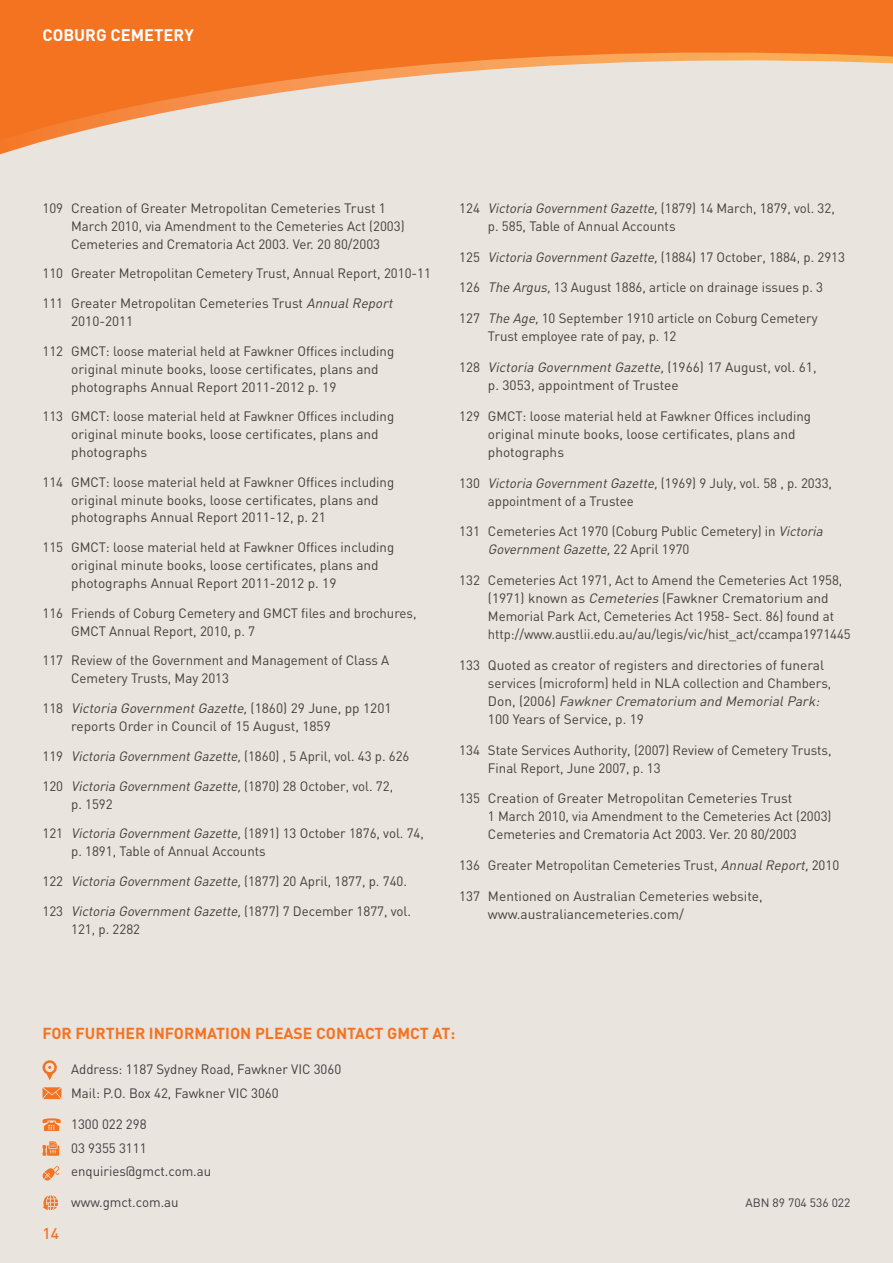
<style>
.page{position:relative;width:893px;height:1263px;background:#eae4df}
.page>*{position:absolute;margin:0;border:0;box-sizing:border-box;transform-origin:0 0}
.t1{font:700 16.5px "DIN";color:#fff}
.t2{font:700 15.75px "DIN";color:#f47321}
.t3{font:500 15.3px "DIN";color:#f47321}
.Body_text{font:13.5px/18px "DIN";color:#453f3c}
.t4{font:13.5px "DIN";color:#3e3e3f}
.t5{font:12px "DIN";color:#3e3e3f}
.s1{font-style:italic}
</style>
<div class="page">
<svg style="left:43px;top:1060px;width:14px;height:20px"></svg>
<svg style="left:43px;top:1087px;width:18px;height:12px"></svg>
<svg style="left:42px;top:1118px;width:19px;height:13px"></svg>
<svg style="left:43px;top:1141px;width:16px;height:15px"></svg>
<svg style="left:42px;top:1166px;width:17px;height:15px"></svg>
<svg style="left:43px;top:1195px;width:15px;height:15px"></svg>
<p class="t1" style="left:43px;top:25px;width:153px">COBURG CEMETERY</p>
<p class="Body_text" style="left:71px;top:199px;width:335px;text-indent:-29px">109 Creation of Greater Metropolitan Cemeteries Trust 1<br>March 2010, via Amendment to the Cemeteries Act (2003)<br>Cemeteries and Crematoria Act 2003. Ver. 20 80/2003</p>
<p class="Body_text" style="left:43px;top:264px;width:390px">110 Greater Metropolitan Cemetery Trust, Annual Report, 2010-11</p>
<p class="Body_text" style="left:71px;top:294px;width:326px;text-indent:-29px">111 Greater Metropolitan Cemeteries Trust <span class="s1">AnnualReport<br></span>2010-2011</p>
<p class="Body_text" style="left:71px;top:342px;width:324px;text-indent:-29px">112 GMCT: loose material held at Fawkner Offices including original minute books, loose certificates, plans and photographs Annual Report 2011-2012 p. 19</p>
<p class="Body_text" style="left:71px;top:407px;width:324px;text-indent:-29px">113 GMCT: loose material held at Fawkner Offices including original minute books, loose certificates, plans and photographs</p>
<p class="Body_text" style="left:71px;top:473px;width:324px;text-indent:-29px">114 GMCT: loose material held at Fawkner Offices including original minute books, loose certificates, plans and photographs Annual Report 2011-12, p. 21</p>
<p class="Body_text" style="left:71px;top:538px;width:324px;text-indent:-29px">115 GMCT: loose material held at Fawkner Offices including original minute books, loose certificates, plans and photographs Annual Report 2011-2012 p. 19</p>
<p class="Body_text" style="left:71px;top:604px;width:347px;text-indent:-29px">116 Friends of Coburg Cemetery and GMCT files and brochures,<br>GMCT Annual Report, 2010, p. 7</p>
<p class="Body_text" style="left:71px;top:651px;width:320px;text-indent:-29px">117 Review of the Government and Management of Class A<br>Cemetery Trusts, May 2013</p>
<p class="Body_text" style="left:71px;top:699px;width:322px;text-indent:-29px">1 1 8 <span class="s1">Victoria GovernmentGazette,</span>( 1 8 6 0 ) 2 9 J u n e , p p 1 2 0 1 reports Order in Council of 15 August, 1859</p>
<p class="Body_text" style="left:43px;top:747px;width:369px">1 1 9 <span class="s1">Victoria GovernmentGazette,</span>( 1 8 6 0 ) , 5 A p r i l , vo l . 43 p . 6 2 6</p>
<p class="Body_text" style="left:71px;top:777px;width:323px;text-indent:-29px">1 2 0 <span class="s1">Victoria GovernmentGazette,</span>( 1 8 7 0 ) 2 8 O ct o b e r , vo l . 7 2 , p. 1592</p>
<p class="Body_text" style="left:71px;top:824px;width:354px;text-indent:-29px">121 <span class="s1">Victoria GovernmentGazette,</span>(1891) 13 October 1876, vol. 74, p. 1891, Table of Annual Accounts</p>
<p class="Body_text" style="left:43px;top:872px;width:366px">1 2 2 <span class="s1">Victoria GovernmentGazette,</span>( 1 8 7 7 ) 2 0 Ap ri l , 1 8 7 7 , p . 740 .</p>
<p class="Body_text" style="left:71px;top:902px;width:341px;text-indent:-29px">1 2 3 <span class="s1">Victoria GovernmentGazette,</span>( 1 8 7 7 ) 7 D e ce m b e r 1 8 7 7 , vo l .<br>121, p. 2282</p>
<p class="Body_text" style="left:488px;top:199px;width:348px;text-indent:-29px">124 <span class="s1">Victoria GovernmentGazette,</span>(1879) 14 March, 1879, vol. 32, p. 585, Table of Annual Accounts</p>
<p class="Body_text" style="left:459px;top:248px;width:387px">125 <span class="s1">Victoria GovernmentGazette,</span>(1884) 17 October, 1884, p. 2913</p>
<p class="Body_text" style="left:459px;top:278px;width:365px">126 <span class="s1">The Argus,</span>13 August 1886, article on drainage issues p. 3</p>
<p class="Body_text" style="left:488px;top:309px;width:331px;text-indent:-29px">127 <span class="s1">The Age,</span>10 September 1910 article on Coburg Cemetery<br>Trust employee rate of pay, p. 12</p>
<p class="Body_text" style="left:488px;top:358px;width:330px;text-indent:-29px">1 2 8 <span class="s1">Victoria GovernmentGazette,</span>( 1 9 6 6 ) 1 7 A u g u st , vo l . 6 1 , p. 3053, appointment of Trustee</p>
<p class="Body_text" style="left:488px;top:407px;width:324px;text-indent:-29px">129 GMCT: loose material held at Fawkner Offices including original minute books, loose certificates, plans and photographs</p>
<p class="Body_text" style="left:488px;top:473px;width:346px;text-indent:-29px">1 3 0 <span class="s1">Victoria GovernmentGazette,</span>( 1 9 6 9 ) 9 J u ly , vo l . 5 8 , p . 2 0 3 3 , appointment of a Trustee</p>
<p class="Body_text" style="left:488px;top:522px;width:340px;text-indent:-29px">131 Cemeteries Act 1970 (Coburg Public Cemetery) in <span class="s1">Victoria<br>GovernmentGazette,</span>2 2 A p r i l 1 9 7 0</p>
<p class="Body_text" style="left:488px;top:571px;width:364px;text-indent:-29px">132 Cemeteries Act 1971, Act to Amend the Cemeteries Act 1958, (1971) known as <span class="s1">Cemeteries</span> (Fawkner Crematorium and Memorial Park Act, Cemeteries Act 1958- Sect. 86) found at http://www.austlii.edu.au/au/legis/vic/hist_act/ccampa1971445</p>
<p class="Body_text" style="left:488px;top:656px;width:345px;text-indent:-29px">133 Quoted as creator of registers and directories of funeral services (microform) held in NLA collection and Chambers, D o n , ( 2 0 0 6 ) <span class="s1">FawknerCrematorium and MemorialPark:<br></span>100 Years of Service, p. 19</p>
<p class="Body_text" style="left:488px;top:740px;width:345px;text-indent:-29px">134 State Services Authority, (2007) Review of Cemetery Trusts,<br>Final Report, June 2007, p. 13</p>
<p class="Body_text" style="left:488px;top:789px;width:345px;text-indent:-29px">135 Creation of Greater Metropolitan Cemeteries Trust<br>1 March 2010, via Amendment to the Cemeteries Act (2003)<br>Cemeteries and Crematoria Act 2003. Ver. 20 80/2003</p>
<p class="Body_text" style="left:459px;top:856px;width:382px">136 Greater Metropolitan Cemeteries Trust, <span class="s1">AnnualReport,</span>2010</p>
<p class="Body_text" style="left:488px;top:887px;width:276px;text-indent:-29px">137 Mentioned on Australian Cemeteries website, www.australiancemeteries.com/</p>
<p class="t2" style="left:43px;top:1023px;width:414px">FOR FURTHER INFORMATION PLEASE CONTACT GMCT AT:</p>
<p class="t3" style="left:43px;top:1224px;width:18px">14</p>
<p class="t4" style="left:71px;top:1061px;width:272px">Address: 1187 Sydney Road, Fawkner VIC 3060</p>
<p class="t4" style="left:71px;top:1085px;width:209px">Mail: P.O. Box 42, Fawkner VIC 3060</p>
<p class="t4" style="left:71px;top:1115px;width:77px">1300 022 298</p>
<p class="t4" style="left:71px;top:1139px;width:77px">03 9355 3111</p>
<p class="t4" style="left:71px;top:1163px;width:141px">enquiries@gmct.com.au</p>
<p class="t4" style="left:71px;top:1194px;width:109px">www.gmct.com.au</p>
<p class="t5" style="left:745px;top:1195px;width:106px">ABN 89 704 536 022</p>
</div>
